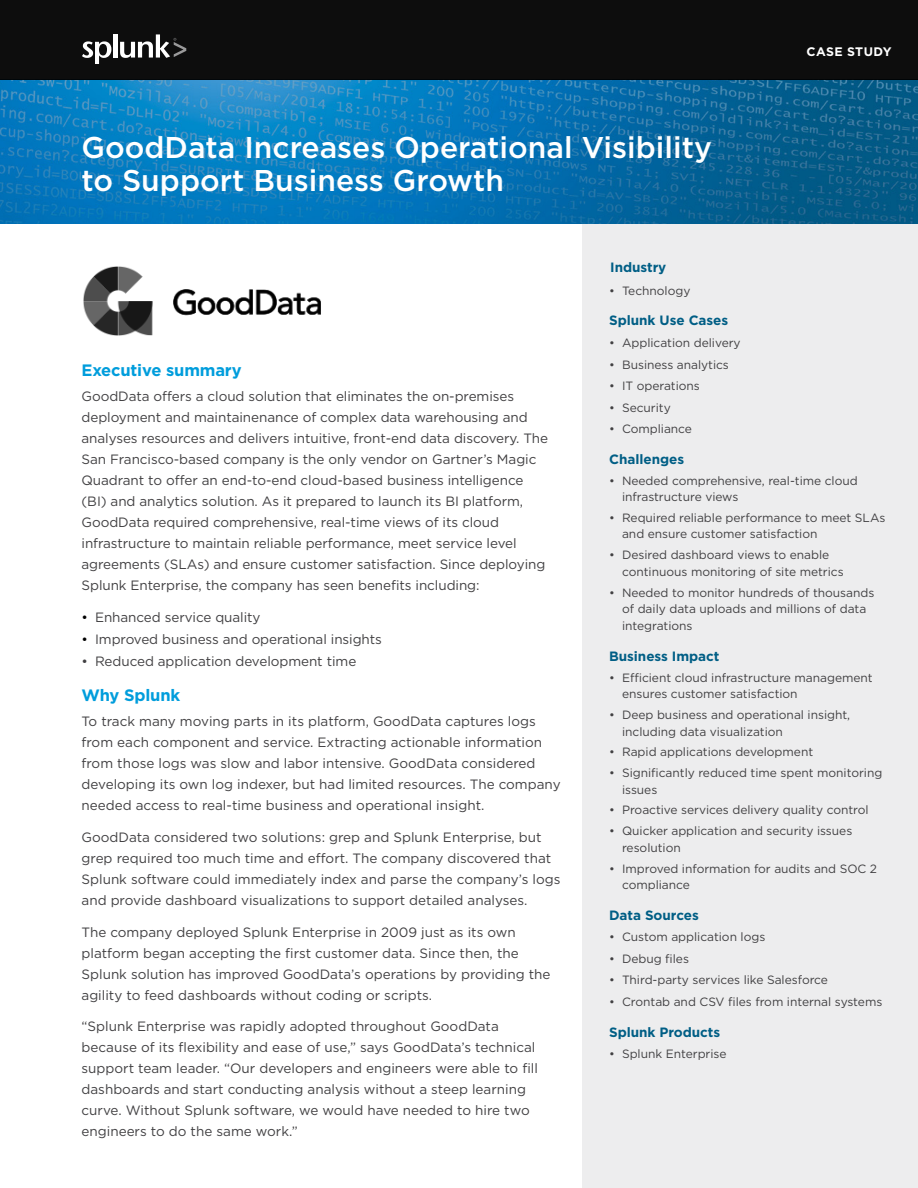
<style>
.page{position:relative;width:918px;height:1188px;background:#fff}
.page>*{position:absolute;margin:0;border:0;box-sizing:border-box;transform-origin:0 0}
.t1{font:500 30px/33px "Gotham";color:#fff}
.Blue_Subheads{font:700 16.5px "Gotham";letter-spacing:-.01em;color:#009ddc}
.Body_Text{font:13.5px/21px "Gotham";color:#414042}
.Sidebar_Subheads{font:700 13.5px "Gotham";letter-spacing:-.005em;color:#005e85}
.Sidebar_Text__Grey{font:700 13.5px "Gotham";letter-spacing:-.005em;color:#005e85}
.t2{font:700 12.3px "Gotham";letter-spacing:.03em;color:#fff}
.t3{font:12px/16.5px "Gotham";letter-spacing:-.005em;color:#414042}
.s1{color:#000}
</style>
<div class="page">
<div style="left:582px;top:224px;width:336px;height:964px;background:#ededee"></div>
<img style="left:0;top:80px;width:918px;height:144px">
<div style="left:0;top:0;width:918px;height:80px;background:#0d0d0d"></div>
<svg style="left:82px;top:41px;width:29px;height:23px"></svg>
<hr style="left:113px;top:34px;width:4px;height:24px;background:#fff">
<svg style="left:120px;top:34px;width:66px;height:24px"></svg>
<img style="left:83px;top:266px;width:238px;height:70px">
<h1 class="t1" style="left:82px;top:131px;width:632px">GoodData Increases Operational Visibility to Support Business Growth</h1>
<p class="t2" style="left:807px;top:43px;width:86px">CASE STUDY</p>
<p class="Blue_Subheads" style="left:82px;top:359px;width:162px">Executive summary</p>
<p class="Body_Text" style="left:82px;top:386px;width:468px">GoodData offers a cloud solution that eliminates the on-premises deployment and maintainenance of complex data warehousing and analyses resources and delivers intuitive, front-end data discovery. The San Francisco-based company is the only vendor on Gartner’s Magic Quadrant to offer an end-to-end cloud-based business intelligence (BI) and analytics solution. As it prepared to launch its BI platform, GoodData required comprehensive, real-time views of its cloud infrastructure to maintain reliable performance, meet service level agreements (SLAs) and ensure customer satisfaction. Since deploying Splunk Enterprise, the company has seen benefits including:</p>
<p class="Body_Text" style="left:82px;top:606px;width:181px"><span class="s1">•</span> Enhanced service quality</p>
<p class="Body_Text" style="left:82px;top:629px;width:302px"><span class="s1">•</span> Improved business and operational insights</p>
<p class="Body_Text" style="left:82px;top:651px;width:276px">• Reduced application development time</p>
<p class="Blue_Subheads" style="left:82px;top:684px;width:100px">Why Splunk</p>
<p class="Body_Text" style="left:82px;top:710px;width:481px">To track many moving parts in its platform, GoodData captures logs from each component and service. Extracting actionable information from those logs was slow and labor intensive. GoodData considered developing its own log indexer, but had limited resources. The company needed access to real-time business and operational insight.</p>
<p class="Body_Text" style="left:82px;top:826px;width:480px">GoodData considered two solutions: grep and Splunk Enterprise, but grep required too much time and effort. The company discovered that Splunk software could immediately index and parse the company’s logs and provide dashboard visualizations to support detailed analyses.</p>
<p class="Body_Text" style="left:82px;top:921px;width:471px">The company deployed Splunk Enterprise in 2009 just as its own platform began accepting the first customer data. Since then, the Splunk solution has improved GoodData’s operations by providing the agility to feed dashboards without coding or scripts.</p>
<p class="Body_Text" style="left:82px;top:1016px;width:458px">“Splunk Enterprise was rapidly adopted throughout GoodData because of its flexibility and ease of use,” says GoodData’s technical support team leader. “Our developers and engineers were able to fill dashboards and start conducting analysis without a steep learning curve. Without Splunk software, we would have needed to hire two engineers to do the same work.”</p>
<p class="Sidebar_Text__Grey" style="left:610px;top:258px;width:58px">Industry</p>
<p class="t3" style="left:609px;top:282px;width:83px">• Technology</p>
<p class="Sidebar_Subheads" style="left:609px;top:312px;width:121px">Splunk Use Cases</p>
<p class="t3" style="left:609px;top:334px;width:133px">• Application delivery</p>
<p class="t3" style="left:609px;top:356px;width:121px">• Business analytics</p>
<p class="t3" style="left:609px;top:377px;width:92px">• IT operations</p>
<p class="t3" style="left:609px;top:399px;width:63px">• Security</p>
<p class="t3" style="left:609px;top:420px;width:84px">• Compliance</p>
<p class="Sidebar_Subheads" style="left:609px;top:450px;width:77px">Challenges</p>
<p class="t3" style="left:622px;top:472px;width:237px;text-indent:-13px">• Needed comprehensive, real-time cloud infrastructure views</p>
<p class="t3" style="left:622px;top:509px;width:265px;text-indent:-13px">• Required reliable performance to meet SLAs and ensure customer satisfaction</p>
<p class="t3" style="left:622px;top:547px;width:223px;text-indent:-13px">• Desired dashboard views to enable continuous monitoring of site metrics</p>
<p class="t3" style="left:622px;top:584px;width:254px;text-indent:-13px">• Needed to monitor hundreds of thousands of daily data uploads and millions of data integrations</p>
<p class="Sidebar_Subheads" style="left:609px;top:647px;width:112px">Business Impact</p>
<p class="t3" style="left:622px;top:669px;width:252px;text-indent:-13px">• Efficient cloud infrastructure management ensures customer satisfaction</p>
<p class="t3" style="left:622px;top:706px;width:230px;text-indent:-13px">• Deep business and operational insight, including data visualization</p>
<p class="t3" style="left:609px;top:744px;width:206px">• Rapid applications development</p>
<p class="t3" style="left:622px;top:764px;width:262px;text-indent:-13px">• Significantly reduced time spent monitoring issues</p>
<p class="t3" style="left:609px;top:802px;width:261px">• Proactive services delivery quality control</p>
<p class="t3" style="left:622px;top:823px;width:232px;text-indent:-13px">• Quicker application and security issues resolution</p>
<p class="t3" style="left:622px;top:860px;width:257px;text-indent:-13px">• Improved information for audits and SOC 2 compliance</p>
<p class="Sidebar_Subheads" style="left:609px;top:906px;width:91px">Data Sources</p>
<p class="t3" style="left:609px;top:929px;width:158px">• Custom application logs</p>
<p class="t3" style="left:609px;top:950px;width:81px">• Debug files</p>
<p class="t3" style="left:609px;top:972px;width:220px">• Third-party services like Salesforce</p>
<p class="t3" style="left:609px;top:993px;width:275px">• Crontab and CSV files from internal systems</p>
<p class="Sidebar_Subheads" style="left:609px;top:1023px;width:113px">Splunk Products</p>
<p class="t3" style="left:609px;top:1045px;width:119px">• Splunk Enterprise</p>
</div>
